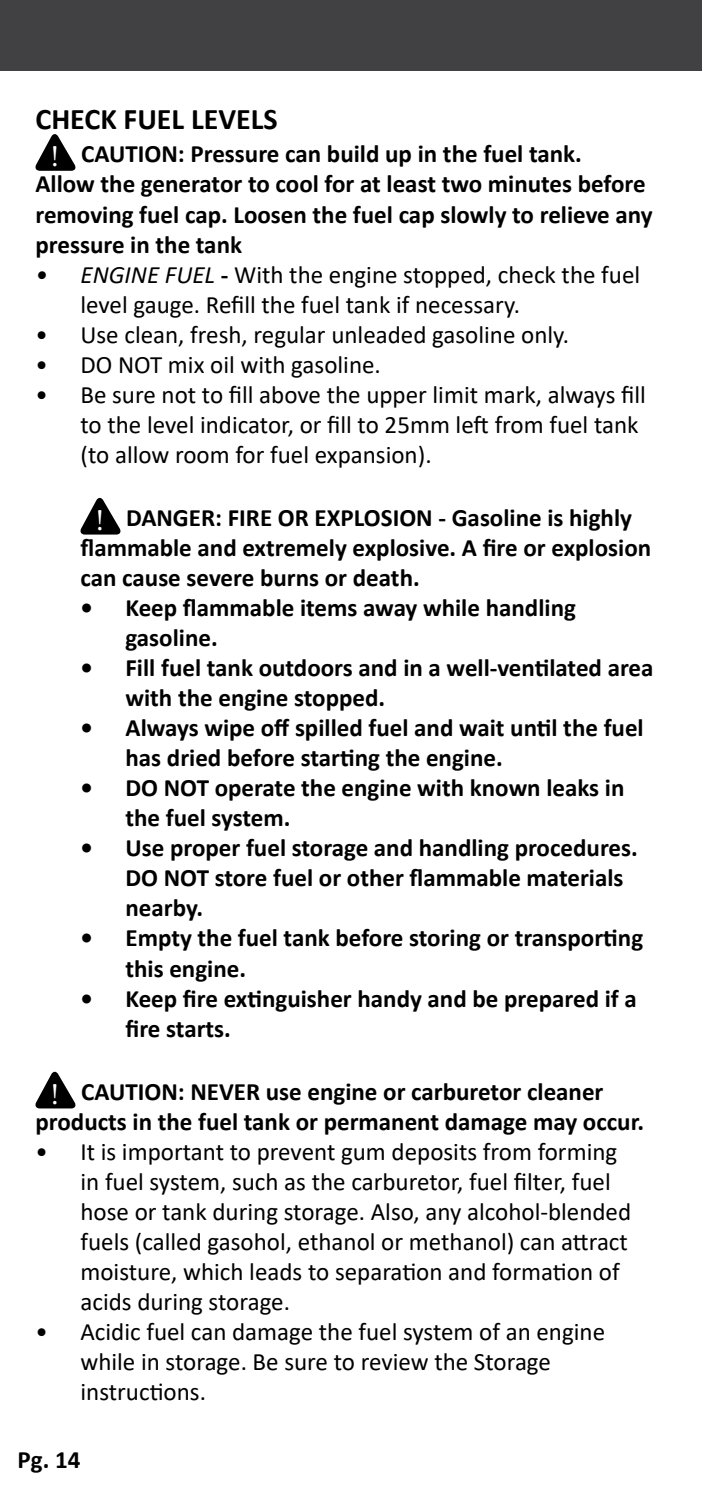
<style>
.page{position:relative;width:702px;height:1489px;background:#fff}
.page>*{position:absolute;margin:0;border:0;box-sizing:border-box;transform-origin:0 0}
.t1{font:700 30px "Calibri";color:#000}
.t2{font:700 25px/30px "Calibri";color:#000}
.t3{font:25px/30px "Calibri";color:#000}
.s1{font-family:"Minion Pro";font-weight:400;font-size:30px;color:#fff}
.s2{font-style:italic}
.s3{font-weight:700}
</style>
<div class="page">
<div style="left:0;top:0;width:702px;height:71px;background:#414042"></div>
<svg style="left:35px;top:134px;width:41px;height:37px"></svg>
<svg style="left:80px;top:497px;width:41px;height:37px"></svg>
<svg style="left:35px;top:1071px;width:41px;height:37px"></svg>
<p class="t1" style="left:35px;top:98px;width:244px">CHECK FUEL LEVELS</p>
<p class="t2" style="left:35px;top:139px;width:618px;text-indent:15px"><span class="s1">!</span> CAUTION: Pressure can build up in the fuel tank.<br>Allow the generator to cool for at least two minutes before removing fuel cap. Loosen the fuel cap slowly to relieve any pressure in the tank</p>
<p class="t3" style="left:80px;top:258px;width:561px;text-indent:-45px"><span class="s2">• ENGINE FUEL</span> <span class="s3">-</span> With the engine stopped, check the fuel level gauge. Refill the fuel tank if necessary.</p>
<p class="t3" style="left:35px;top:318px;width:535px">• Use clean, fresh, regular unleaded gasoline only.</p>
<p class="t3" style="left:35px;top:348px;width:347px">• DO NOT mix oil with gasoline.</p>
<p class="t3" style="left:80px;top:378px;width:567px;text-indent:-45px">• Be sure not to fill above the upper limit mark, always fill to the level indicator, or fill to 25mm left from fuel tank (to allow room for fuel expansion).</p>
<p class="t2" style="left:80px;top:502px;width:572px;text-indent:15px"><span class="s1">!</span> DANGER: FIRE OR EXPLOSION - Gasoline is highly flammable and extremely explosive. A fire or explosion can cause severe burns or death.</p>
<p class="t2" style="left:125px;top:592px;width:452px;text-indent:-45px">• Keep flammable items away while handling gasoline.</p>
<p class="t2" style="left:125px;top:652px;width:529px;text-indent:-45px">• Fill fuel tank outdoors and in a well-ventilated area with the engine stopped.</p>
<p class="t2" style="left:125px;top:712px;width:519px;text-indent:-45px">• Always wipe off spilled fuel and wait until the fuel has dried before starting the engine.</p>
<p class="t2" style="left:125px;top:772px;width:500px;text-indent:-45px">• DO NOT operate the engine with known leaks in the fuel system.</p>
<p class="t2" style="left:125px;top:832px;width:514px;text-indent:-45px">• Use proper fuel storage and handling procedures.<br>DO NOT store fuel or other flammable materials nearby.</p>
<p class="t2" style="left:125px;top:922px;width:519px;text-indent:-45px">• Empty the fuel tank before storing or transporting this engine.</p>
<p class="t2" style="left:125px;top:982px;width:513px;text-indent:-45px">• Keep fire extinguisher handy and be prepared if a fire starts.</p>
<p class="t2" style="left:35px;top:1076px;width:610px;text-indent:15px"><span class="s1">!</span> CAUTION: NEVER use engine or carburetor cleaner products in the fuel tank or permanent damage may occur.</p>
<p class="t3" style="left:80px;top:1136px;width:552px;text-indent:-45px">• It is important to prevent gum deposits from forming in fuel system, such as the carburetor, fuel filter, fuel hose or tank during storage. Also, any alcohol-blended fuels (called gasohol, ethanol or methanol) can attract moisture, which leads to separation and formation of acids during storage.</p>
<p class="t3" style="left:80px;top:1316px;width:526px;text-indent:-45px">• Acidic fuel can damage the fuel system of an engine while in storage. Be sure to review the Storage instructions.</p>
<p class="t2" style="left:18px;top:1443px;width:64px">Pg. 14</p>
</div>
